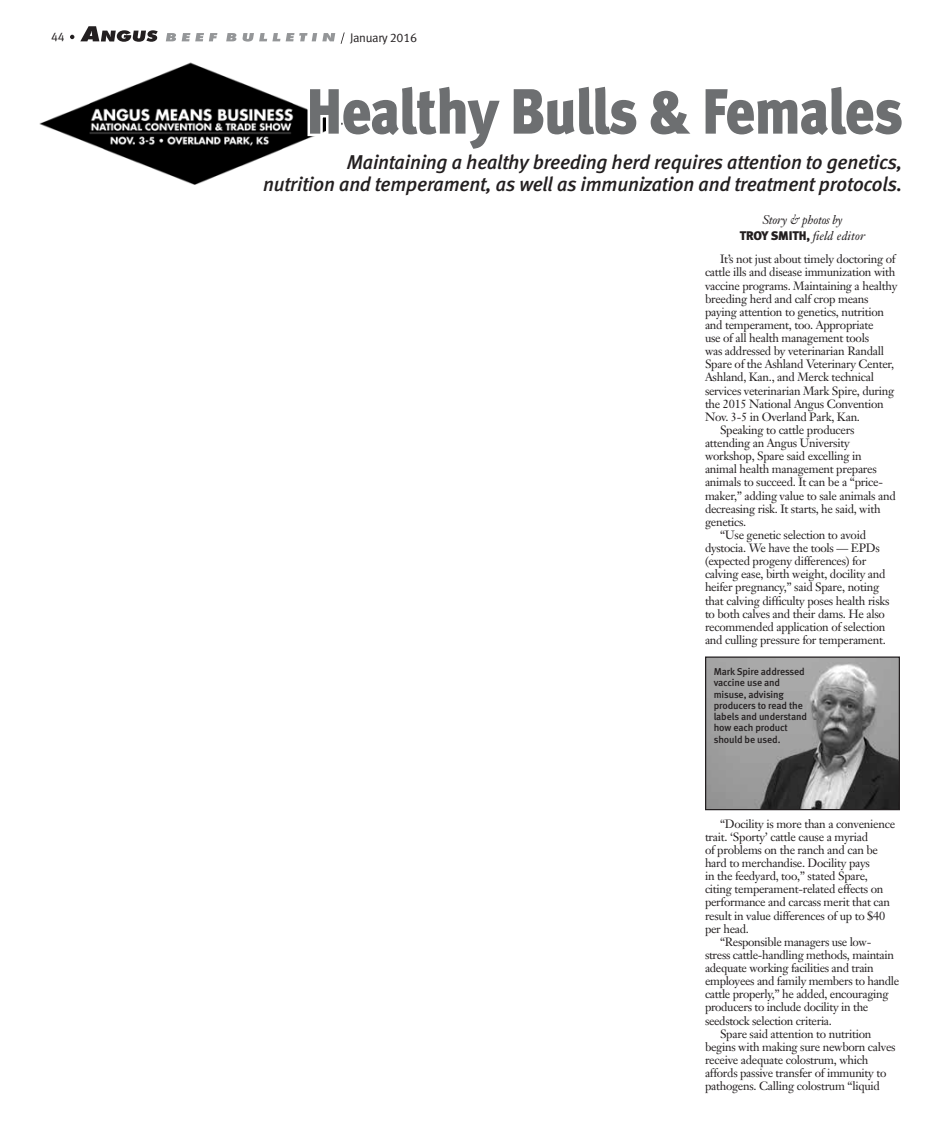
<style>
.page{position:relative;width:945px;height:1125px;background:#fff}
.page>*{position:absolute;margin:0;border:0;box-sizing:border-box;transform-origin:0 0}
.news_headline{font:63.75px "Meta Black LF";letter-spacing:-.015em;color:#6d6f71;scale:.9 1}
.deck{font:italic 20px "Meta Medium LF";letter-spacing:-.01em;color:#231f20}
.t1{font:italic 12.5px/16.2px "Janson Text";letter-spacing:-.025em;color:#231f20;text-align:center}
.t2{font:12.5px "Meta Normal LF";letter-spacing:-.025em;color:#231f20}
.body_text{font:11.88px/13.1px "Janson Text";letter-spacing:-.025em;color:#231f20}
.cutlines{font:10px/11.2px "Meta Medium LF";letter-spacing:-.01em;color:#231f20}
.s1{font-family:"Meta Black LF";font-style:normal}
</style>
<div class="page">
<img style="left:707px;top:659px;width:191px;height:149px">
<div style="left:705px;top:657px;width:195px;height:153px;border:1px solid #231f20"></div>
<img style="left:39px;top:62px;width:268px;height:123px">
<svg style="left:305px;top:84px;width:38px;height:55px"></svg>
<svg style="left:80px;top:26px;width:78px;height:16px"></svg>
<svg style="left:166px;top:33px;width:10px;height:8px"></svg>
<svg style="left:182px;top:33px;width:35px;height:8px"></svg>
<svg style="left:226px;top:33px;width:10px;height:8px"></svg>
<svg style="left:243px;top:33px;width:37px;height:9px"></svg>
<svg style="left:286px;top:33px;width:49px;height:8px"></svg>
<svg style="left:70px;top:35px;width:4px;height:4px"></svg>
<svg style="left:341px;top:32px;width:4px;height:12px"></svg>
<p class="t2" style="left:51px;top:30px;width:15px">44</p>
<p class="t2" style="left:350px;top:31px;width:69px">January 2016</p>
<p class="news_headline" style="left:307px;top:73px;width:664px">Healthy Bulls &amp; Females</p>
<p class="deck" style="left:347px;top:150px;width:557px">Maintaining a healthy breeding herd requires attention to genetics,</p>
<p class="deck" style="left:263px;top:172px;width:641px">nutrition and temperament, as well as immunization and treatment protocols.</p>
<p class="t1" style="left:740px;top:211px;width:127px">Story &amp; photos by<br><span class="s1">TROY SMITH,</span> field editor</p>
<p class="body_text" style="left:705px;top:253px;width:194px;text-indent:15px">It’s not just about timely doctoring of cattle ills and disease immunization with vaccine programs. Maintaining a healthy breeding herd and calf crop means paying attention to genetics, nutrition and temperament, too. Appropriate<br>use of all health management tools<br>was addressed by veterinarian Randall Spare of the Ashland Veterinary Center, Ashland, Kan., and Merck technical services veterinarian Mark Spire, during the 2015 National Angus Convention Nov. 3-5 in Overland Park, Kan.</p>
<p class="body_text" style="left:705px;top:423px;width:192px;text-indent:15px">Speaking to cattle producers attending an Angus University workshop, Spare said excelling in animal health management prepares animals to succeed. It can be a “price&shy;maker,” adding value to sale animals and decreasing risk. It starts, he said, with genetics.</p>
<p class="body_text" style="left:705px;top:528px;width:186px;text-indent:15px">“Use genetic selection to avoid dystocia. We have the tools — EPDs (expected progeny differences) for calving ease, birth weight, docility and heifer pregnancy,” said Spare, noting that calving difficulty poses health risks to both calves and their dams. He also recommended application of selection and culling pressure for temperament.</p>
<p class="cutlines" style="left:714px;top:666px;width:95px">Mark Spire addressed vaccine use and misuse, advising producers to read the labels and understand how each product should be used.</p>
<p class="body_text" style="left:705px;top:817px;width:192px;text-indent:15px">“Docility is more than a convenience trait. ‘Sporty’ cattle cause a myriad<br>of problems on the ranch and can be hard to merchandise. Docility pays<br>in the feedyard, too,” stated Spare, citing temperament-related effects on performance and carcass merit that can result in value differences of up to $40 per head.</p>
<p class="body_text" style="left:705px;top:935px;width:196px;text-indent:15px">“Responsible managers use low&shy;stress cattle-handling methods, maintain adequate working facilities and train employees and family members to handle cattle properly,” he added, encouraging producers to include docility in the seedstock selection criteria.</p>
<p class="body_text" style="left:705px;top:1027px;width:192px;text-indent:15px">Spare said attention to nutrition begins with making sure newborn calves receive adequate colostrum, which affords passive transfer of immunity to pathogens. Calling colostrum “liquid</p>
</div>
